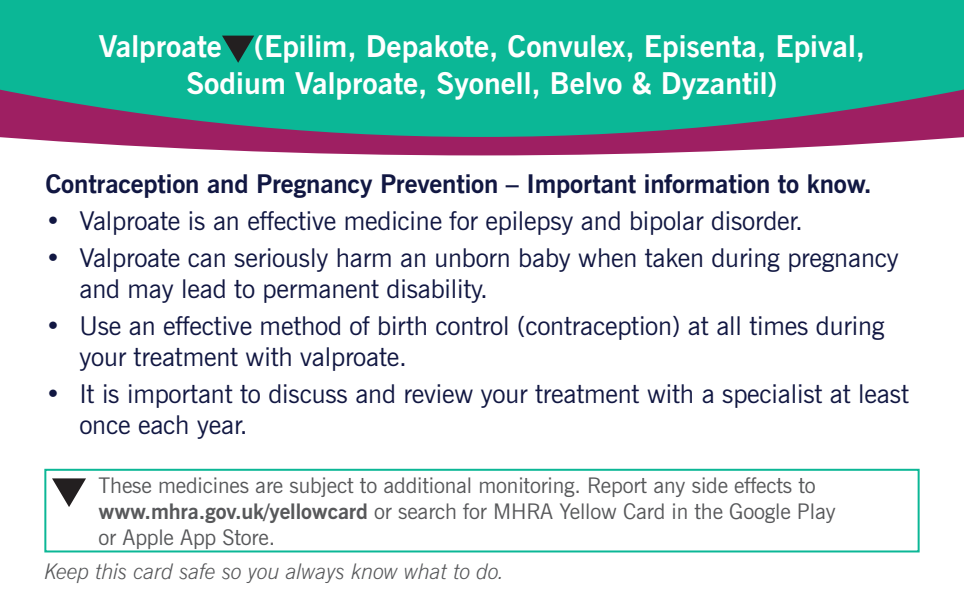
<style>
.page{position:relative;width:964px;height:613px;background:#fff}
.page>*{position:absolute;margin:0;border:0;box-sizing:border-box;transform-origin:0 0}
.t1{font:700 30.4px/36.4px "News Gothic BT";color:#fff;text-align:center}
.t2{font:26px/31.2px "News Gothic BT";letter-spacing:-.005em;color:#111742}
.t3{font:700 26px "News Gothic BT";letter-spacing:-.005em;color:#111742}
.t4{font:21.6px/26px "News Gothic BT";letter-spacing:-.005em;color:#57585a}
.t5{font:italic 300 21.6px "News Gothic BT";letter-spacing:-.005em;color:#57585a}
.s1{font-weight:700}
</style>
<div class="page">
<svg style="left:0;top:137px;width:964px;height:18px;fill:#9e1f62"></svg>
<svg style="left:0;top:0;width:964px;height:137px;background:#1ca58f"></svg>
<svg style="left:222px;top:36px;width:32px;height:27px"></svg>
<svg style="left:52px;top:478px;width:34px;height:29px"></svg>
<div style="left:44px;top:468px;width:875px;height:84px;border:2px solid #0bb796"></div>
<p class="t1" style="left:99px;top:28px;width:768px">Valproate (Epilim, Depakote, Convulex, Episenta, Epival,<br>Sodium Valproate, Syonell, Belvo &amp; Dyzantil)</p>
<p class="t3" style="left:45px;top:168px;width:828px">Contraception and Pregnancy Prevention – Important information to know.</p>
<p class="t2" style="left:45px;top:205px;width:759px">• Valproate is an effective medicine for epilepsy and bipolar disorder.</p>
<p class="t2" style="left:79px;top:241px;width:821px;text-indent:-34px">• Valproate can seriously harm an unborn baby when taken during pregnancy and may lead to permanent disability.</p>
<p class="t2" style="left:79px;top:309px;width:806px;text-indent:-34px">• Use an effective method of birth control (contraception) at all times during your treatment with valproate.</p>
<p class="t2" style="left:79px;top:378px;width:831px;text-indent:-34px">• It is important to discuss and review your treatment with a specialist at least once each year.</p>
<p class="t4" style="left:99px;top:472px;width:738px">These medicines are subject to additional monitoring. Report any side effects to <span class="s1">www.mhra.gov.uk/yellowcard</span> or search for MHRA Yellow Card in the Google Play or Apple App Store.</p>
<p class="t5" style="left:44px;top:558px;width:462px">Keep this card safe so you always know what to do.</p>
</div>
